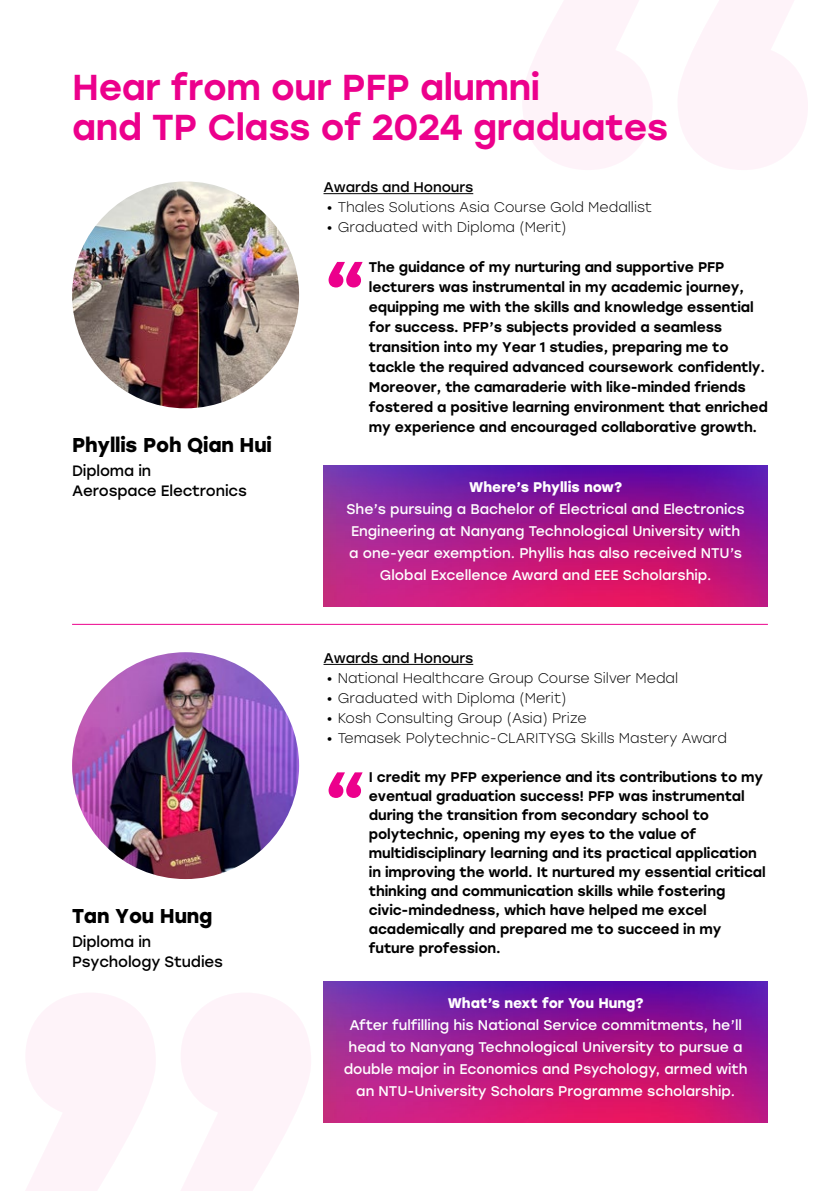
<style>
.page{position:relative;width:840px;height:1191px;background:#fff}
.page>*{position:absolute;margin:0;border:0;box-sizing:border-box;transform-origin:0 0}
.t1{font:700 72px "Stolzl";color:#ec008c}
.t2{font:500 36px/40px "Stolzl";letter-spacing:-.01em;color:#ec008c}
.t3{font:700 20px "Stolzl";letter-spacing:-.01em;color:#000}
.t4{font:15px/20px "Stolzl";letter-spacing:-.01em;color:#000}
.t5{font:500 14px/19px "Stolzl";letter-spacing:-.01em;color:#000}
.t6{font:14px/22px "Stolzl";color:#fff;text-align:center}
.t7{font:300 14px "Stolzl";color:#000}
.t8{font:700 14px "Stolzl";color:#fff}
.t9{font:14px "Stolzl";letter-spacing:-.01em;color:#000}
</style>
<div class="page">
<img style="left:323px;top:465px;width:444px;height:142px">
<img style="left:323px;top:981px;width:444px;height:142px">
<svg style="left:523px;top:0;width:285px;height:170px;fill:#fef3f9"></svg>
<img style="left:72px;top:181px;width:227px;height:227px;border-radius:113px">
<hr style="left:323px;top:193px;width:150px;height:1px;background:#000">
<img style="left:72px;top:652px;width:227px;height:227px;border-radius:113px">
<hr style="left:323px;top:664px;width:150px;height:1px;background:#000">
<svg style="left:26px;top:993px;width:285px;height:198px;fill:#fef3f9"></svg>
<hr style="left:72px;top:624px;width:695px;height:1px;background:#ec008c">
<h2 class="t2" style="left:72px;top:65px;width:597px">Hear from our PFP alumni<br>and TP Class of 2024 graduates</h2>
<p class="t9" style="left:323px;top:177px;width:151px">Awards and Honours</p>
<p class="t7" style="left:326px;top:198px;width:327px">• Thales Solutions Asia Course Gold Medallist</p>
<p class="t7" style="left:326px;top:218px;width:241px">• Graduated with Diploma (Merit)</p>
<h3 class="t3" style="left:72px;top:430px;width:201px">Phyllis Poh Qian Hui</h3>
<p class="t4" style="left:72px;top:460px;width:176px">Diploma in<br>Aerospace Electronics</p>
<h3 class="t3" style="left:72px;top:901px;width:142px">Tan You Hung</h3>
<p class="t4" style="left:72px;top:931px;width:152px">Diploma in<br>Psychology Studies</p>
<p class="t5" style="left:369px;top:256px;width:400px;line-height:20px">The guidance of my nurturing and supportive PFP lecturers was instrumental in my academic journey, equipping me with the skills and knowledge essential for success. PFP’s subjects provided a seamless transition into my Year 1 studies, preparing me to tackle the required advanced coursework confidently.<br>Moreover, the camaraderie with like-minded friends fostered a positive learning environment that enriched my experience and encouraged collaborative growth.</p>
<h1 class="t1" style="left:323px;top:235px;width:46px">“</h1>
<p class="t8" style="left:469px;top:477px;width:154px">Where’s Phyllis now?</p>
<p class="t6" style="left:346px;top:498px;width:399px">She’s pursuing a Bachelor of Electrical and Electronics Engineering at Nanyang Technological University with a one-year exemption. Phyllis has also received NTU’s Global Excellence Award and EEE Scholarship.</p>
<p class="t9" style="left:323px;top:648px;width:151px">Awards and Honours</p>
<p class="t7" style="left:326px;top:668px;width:353px">• National Healthcare Group Course Silver Medal</p>
<p class="t7" style="left:326px;top:688px;width:241px">• Graduated with Diploma (Merit)</p>
<p class="t7" style="left:326px;top:708px;width:261px">• Kosh Consulting Group (Asia) Prize</p>
<p class="t7" style="left:326px;top:728px;width:402px">• Temasek Polytechnic-CLARITYSG Skills Mastery Award</p>
<p class="t5" style="left:368px;top:767px;width:398px">I credit my PFP experience and its contributions to my eventual graduation success! PFP was instrumental during the transition from secondary school to polytechnic, opening my eyes to the value of multidisciplinary learning and its practical application in improving the world. It nurtured my essential critical thinking and communication skills while fostering civic-mindedness, which have helped me excel academically and prepared me to succeed in my future profession.</p>
<h1 class="t1" style="left:323px;top:745px;width:46px">“</h1>
<p class="t8" style="left:447px;top:992px;width:197px">What’s next for You Hung?</p>
<p class="t6" style="left:343px;top:1013px;width:405px">After fulfilling his National Service commitments, he’ll head to Nanyang Technological University to pursue a double major in Economics and Psychology, armed with an NTU-University Scholars Programme scholarship.</p>
</div>
